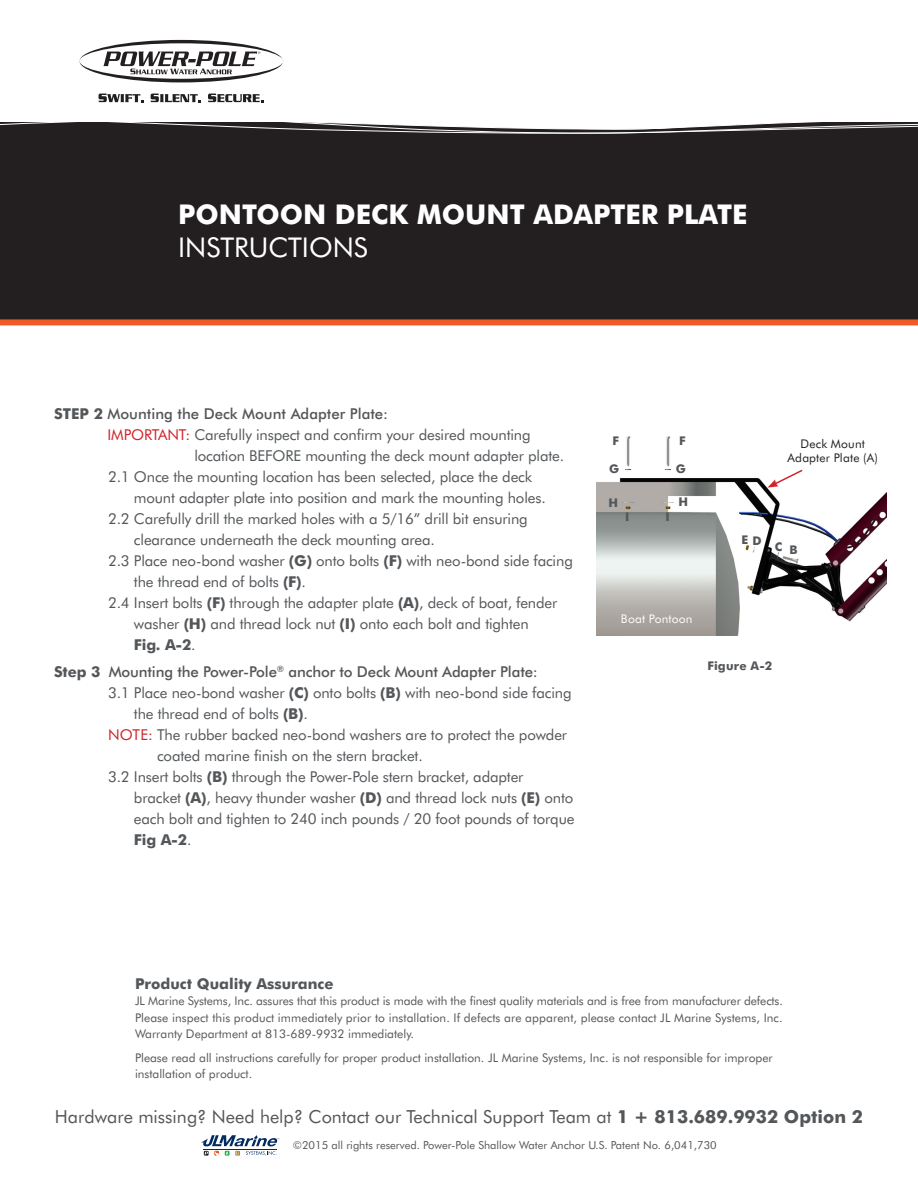
<style>
.page{position:relative;width:918px;height:1188px;background:#fff}
.page>*{position:absolute;margin:0;border:0;box-sizing:border-box;transform-origin:0 0}
.t1{font:700 27.3px "Futura BT";color:#fff}
.t2{font:27.3px "Futura BT";color:#fff}
.t3{font:18px "Futura BT";color:#54575a}
.t4{font:15px/21px "Futura BT";letter-spacing:-.01em;color:#54575a}
.t5{font:500 15px "Futura BT";letter-spacing:-.01em;color:#54575a}
.t6{font:700 15px "Futura BT";color:#54575a}
.t7{font:12px/16.5px "Futura BT";color:#54575a;text-align:justify}
.t8{font:12px/14.4px "Futura BT";letter-spacing:.015em;color:#231f20;text-align:center}
.t9{font:700 12px "Futura BT";letter-spacing:.015em;color:#54575a}
.t10{font:12px "Futura BT";letter-spacing:.015em;color:#fff}
.t11{font:11.1px "Futura BT";color:#54575a}
.s1{font-weight:700}
.s2{color:#d1232a}
</style>
<div class="page">
<div style="left:0;top:134px;width:918px;height:185px;background:#231f20"></div>
<svg style="left:0;top:122px;width:918px;height:12px"></svg>
<svg style="left:80px;top:40px;width:204px;height:42px"></svg>
<svg style="left:99px;top:94px;width:45px;height:8px"></svg>
<svg style="left:151px;top:94px;width:50px;height:8px"></svg>
<svg style="left:208px;top:94px;width:56px;height:8px"></svg>
<div style="left:0;top:319px;width:918px;height:6px;background:#f15927"></div>
<svg style="left:201px;top:1135px;width:78px;height:21px"></svg>
<img style="left:596px;top:436px;width:291px;height:200px">
<svg style="left:768px;top:468px;width:36px;height:20px"></svg>
<p class="t1" style="left:178px;top:198px;width:571px">PONTOON DECK MOUNT ADAPTER PLATE</p>
<p class="t2" style="left:178px;top:231px;width:191px">INSTRUCTIONS</p>
<p class="t5" style="left:54px;top:404px;width:336px"><span class="s1">STEP 2</span> Mounting the Deck Mount Adapter Plate:</p>
<p class="t4" style="left:108px;top:424px;width:425px"><span class="s2">IMPORTANT:</span> Carefully inspect and confirm your desired mounting</p>
<p class="t4" style="left:194px;top:445px;width:371px">location BEFORE mounting the deck mount adapter plate.</p>
<p class="t4" style="left:134px;top:466px;width:413px;text-indent:-26px">2.1 Once the mounting location has been selected, place the deck mount adapter plate into position and mark the mounting holes.</p>
<p class="t4" style="left:134px;top:508px;width:395px;text-indent:-26px">2.2 Carefully drill the marked holes with a 5/16” drill bit ensuring clearance underneath the deck mounting area.</p>
<p class="t4" style="left:134px;top:550px;width:440px;text-indent:-26px">2.3 Place neo-bond washer <span class="s1">(G)</span> onto bolts <span class="s1">(F)</span> with neo-bond side facing the thread end of bolts <span class="s1">(F)</span>.</p>
<p class="t4" style="left:134px;top:592px;width:425px;text-indent:-26px">2.4 Insert bolts <span class="s1">(F)</span> through the adapter plate <span class="s1">(A)</span>, deck of boat, fender washer <span class="s1">(H)</span> and thread lock nut <span class="s1">(I)</span> onto each bolt and tighten<br><span class="s1">Fig. A-2</span>.</p>
<p class="t5" style="left:54px;top:663px;width:485px"><span class="s1">Step 3</span> Mounting the Power-Pole<sup>®</sup> anchor to Deck Mount Adapter Plate:</p>
<p class="t4" style="left:108px;top:682px;width:465px">3.1 Place neo-bond washer <span class="s1">(C)</span> onto bolts <span class="s1">(B)</span> with neo-bond side facing</p>
<p class="t4" style="left:134px;top:703px;width:176px">the thread end of bolts <span class="s1">(B)</span>.</p>
<p class="t4" style="left:157px;top:724px;width:412px;text-indent:-49px"><span class="s2">NOTE:</span> The rubber backed neo-bond washers are to protect the powder coated marine finish on the stern bracket.</p>
<p class="t4" style="left:134px;top:766px;width:442px;text-indent:-26px">3.2 Insert bolts <span class="s1">(B)</span> through the Power-Pole stern bracket, adapter bracket <span class="s1">(A)</span>, heavy thunder washer <span class="s1">(D)</span> and thread lock nuts <span class="s1">(E)</span> onto each bolt and tighten to 240 inch pounds / 20 foot pounds of torque <span class="s1">Fig A-2</span>.</p>
<p class="t9" style="left:613px;top:433px;width:8px">F</p>
<p class="t9" style="left:679px;top:433px;width:8px">F</p>
<p class="t9" style="left:609px;top:462px;width:12px">G</p>
<p class="t9" style="left:676px;top:462px;width:12px">G</p>
<p class="t9" style="left:608px;top:495px;width:11px">H</p>
<p class="t9" style="left:679px;top:494px;width:11px">H</p>
<p class="t9" style="left:625px;top:509px;width:6px">I</p>
<p class="t9" style="left:666px;top:509px;width:6px">I</p>
<p class="t8" style="left:788px;top:437px;width:92px">Deck Mount<br>Adapter Plate (A)</p>
<p class="t9" style="left:741px;top:532px;width:8px">E</p>
<p class="t9" style="left:753px;top:534px;width:11px">D</p>
<p class="t9" style="left:775px;top:540px;width:9px">C</p>
<p class="t9" style="left:790px;top:543px;width:10px">B</p>
<p class="t10" style="left:621px;top:611px;width:73px">Boat Pontoon</p>
<p class="t9" style="left:707px;top:659px;width:67px">Figure A-2</p>
<p class="t6" style="left:135px;top:974px;width:200px">Product Quality Assurance</p>
<p class="t7" style="left:135px;top:993px;width:649px">JL Marine Systems, Inc. assures that this product is made with the finest quality materials and is free from manufacturer defects.<br>Please inspect this product immediately prior to installation. If defects are apparent, please contact JL Marine Systems, Inc.<br>Warranty Department at 813-689-9932 immediately.</p>
<p class="t7" style="left:135px;top:1049px;width:639px">Please read all instructions carefully for proper product installation. JL Marine Systems, Inc. is not responsible for improper installation of product.</p>
<p class="t3" style="left:55px;top:1105px;width:810px">Hardware missing? Need help? Contact our Technical Support Team at <span class="s1">1 + 813.689.9932 Option 2</span></p>
<p class="t11" style="left:293px;top:1139px;width:425px">©2015 all rights reserved. Power-Pole Shallow Water Anchor U.S. Patent No. 6,041,730</p>
</div>
